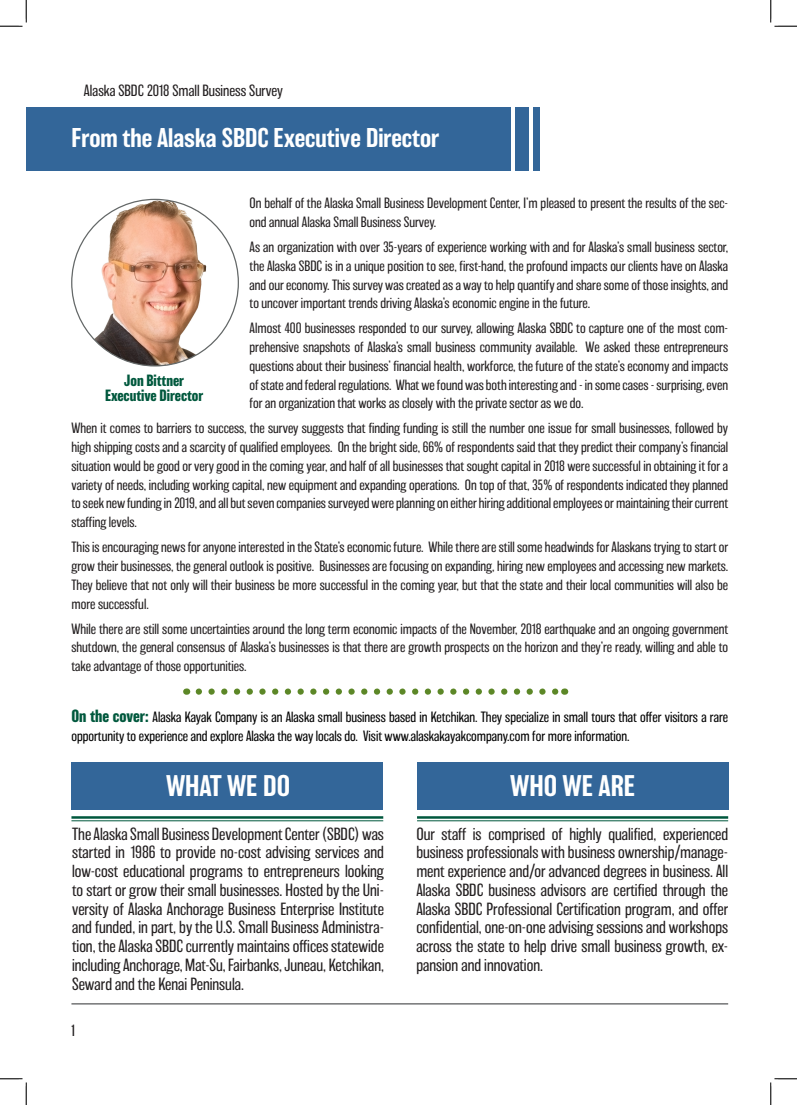
<style>
.page{position:relative;width:797px;height:1105px;background:#fff}
.page>*{position:absolute;margin:0;border:0;box-sizing:border-box;transform-origin:0 0}
.Subtitle{font:500 27.5px "Balboa";color:#fff}
.t1{font:500 25px "Balboa";color:#fff}
.Text{font:200 16.25px/18.8px "Balboa";color:#231f20;text-align:justify}
.t2{font:200 15px "Balboa";color:#231f20}
.Proposal{font:700 15px "Balboa";color:#00583d}
.t3{font:extra-condensed 15px "Balboa";color:#231f20}
.Text-2{font:200 13.75px/18.8px "Balboa";color:#231f20;text-align:justify}
.Text-3{font:200 13.75px/19.5px "Balboa";color:#000}
.s1{font-weight:700;font-size:16.25px;color:#00583d}
</style>
<div class="page">
<div style="left:26px;top:107px;width:485px;height:64px;background:#369"></div>
<div style="left:515px;top:107px;width:14px;height:63px;background:#369"></div>
<div style="left:532px;top:107px;width:7px;height:63px;background:#369"></div>
<hr style="left:71px;top:1003px;width:657px;height:1px;background:#57585a">
<hr style="left:71px;top:816px;width:312px;height:3px;background:#00583d">
<hr style="left:71px;top:820px;width:312px;height:1px;background:#00583d">
<hr style="left:417px;top:816px;width:311px;height:3px;background:#00583d">
<hr style="left:417px;top:820px;width:311px;height:1px;background:#00583d">
<div style="left:71px;top:763px;width:312px;height:47px;background:#369"></div>
<div style="left:417px;top:763px;width:311px;height:47px;background:#369"></div>
<img style="left:72px;top:199px;width:166px;height:167px;border-radius:83px">
<svg style="left:199px;top:688px;width:359px;height:7px"></svg>
<svg style="left:0;top:0;width:27px;height:27px"></svg>
<svg style="left:0;top:1078px;width:27px;height:27px"></svg>
<svg style="left:770px;top:0;width:27px;height:27px"></svg>
<svg style="left:770px;top:1078px;width:27px;height:27px"></svg>
<p class="t2" style="left:84px;top:83px;width:200px">Alaska SBDC 2018 Small Business Survey</p>
<p class="t1" style="left:71px;top:124px;width:369px">From the Alaska SBDC Executive Director</p>
<p class="Text-2" style="left:249px;top:194px;width:480px">On behalf of the Alaska Small Business Development Center, I’m pleased to present the results of the sec&shy;ond annual Alaska Small Business Survey.</p>
<p class="Text-2" style="left:249px;top:238px;width:480px">As an organization with over 35-years of experience working with and for Alaska’s small business sector, the Alaska SBDC is in a unique position to see, first-hand, the profound impacts our clients have on Alaska and our economy. This survey was created as a way to help quantify and share some of those insights, and to uncover important trends driving Alaska’s economic engine in the future.</p>
<p class="Text-2" style="left:249px;top:319px;width:480px">Almost 400 businesses responded to our survey, allowing Alaska SBDC to capture one of the most com&shy;prehensive snapshots of Alaska’s small business community available. We asked these entrepreneurs questions about their business’ financial health, workforce, the future of the state’s economy and impacts of state and federal regulations. What we found was both interesting and - in some cases - surprising, even for an organization that works as closely with the private sector as we do.</p>
<p class="Text-2" style="left:71px;top:419px;width:658px">When it comes to barriers to success, the survey suggests that finding funding is still the number one issue for small businesses, followed by high shipping costs and a scarcity of qualified employees. On the bright side, 66% of respondents said that they predict their company’s financial situation would be good or very good in the coming year, and half of all businesses that sought capital in 2018 were successful in obtaining it for a variety of needs, including working capital, new equipment and expanding operations. On top of that, 35% of respondents indicated they planned to seek new funding in 2019, and all but seven companies surveyed were planning on either hiring additional employees or maintaining their current staffing levels.</p>
<p class="Text-2" style="left:71px;top:538px;width:658px">This is encouraging news for anyone interested in the State’s economic future. While there are still some headwinds for Alaskans trying to start or grow their businesses, the general outlook is positive. Businesses are focusing on expanding, hiring new employees and accessing new markets.<br>They believe that not only will their business be more successful in the coming year, but that the state and their local communities will also be more successful.</p>
<p class="Text-2" style="left:71px;top:619px;width:658px">While there are still some uncertainties around the long term economic impacts of the November, 2018 earthquake and an ongoing government shutdown, the general consensus of Alaska’s businesses is that there are growth prospects on the horizon and they’re ready, willing and able to take advantage of those opportunities.</p>
<p class="Text-3" style="left:71px;top:707px;width:658px"><span class="s1">On the cover:</span> Alaska Kayak Company is an Alaska small business based in Ketchikan. They specialize in small tours that offer visitors a rare opportunity to experience and explore Alaska the way locals do. Visit www.alaskakayakcompany.com for more information.</p>
<p class="Subtitle" style="left:166px;top:770px;width:126px">WHAT WE DO</p>
<p class="Subtitle" style="left:510px;top:770px;width:126px">WHO WE ARE</p>
<p class="Text" style="left:72px;top:824px;width:313px">The Alaska Small Business Development Center (SBDC) was started in 1986 to provide no-cost advising services and low-cost educational programs to entrepreneurs looking to start or grow their small businesses. Hosted by the Uni&shy;versity of Alaska Anchorage Business Enterprise Institute and funded, in part, by the U.S. Small Business Administra&shy;tion, the Alaska SBDC currently maintains offices statewide including Anchorage, Mat-Su, Fairbanks, Juneau, Ketchikan, Seward and the Kenai Peninsula.</p>
<p class="Text" style="left:416px;top:824px;width:313px">Our staff is comprised of highly qualified, experienced business professionals with business ownership/manage&shy;ment experience and/or advanced degrees in business. All Alaska SBDC business advisors are certified through the Alaska SBDC Professional Certification program, and offer confidential, one-on-one advising sessions and workshops across the state to help drive small business growth, ex&shy;pansion and innovation.</p>
<p class="Proposal" style="left:124px;top:372px;width:61px">Jon Bittner</p>
<p class="Proposal" style="left:105px;top:387px;width:100px">Executive Director</p>
<p class="t3" style="left:71px;top:1022px;width:5px">1</p>
</div>
